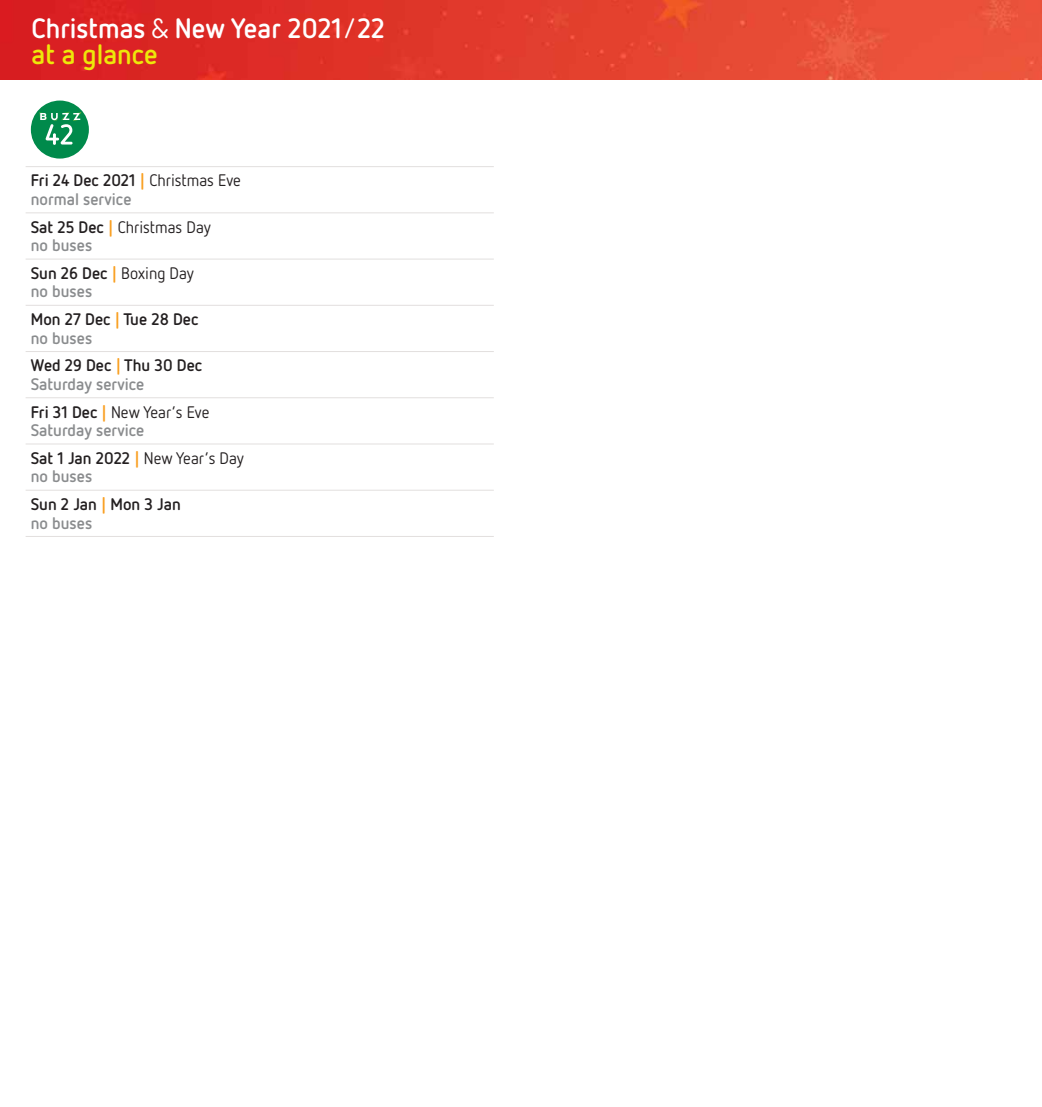
<style>
.page{position:relative;width:1042px;height:1107px;background:#fff}
.page>*{position:absolute;margin:0;border:0;box-sizing:border-box;transform-origin:0 0}
.t1{font:700 27.82px/25.9px "Netto OT";color:#fff}
.t2{font:16.62px/18.6px "Netto OT";color:#231f20}
.t3{font:700 16.62px/18.6px "Netto OT";color:#231f20}
.t4{font:700 16.62px/18.6px "Netto OT";color:#8a8c8e}
.s1{font-weight:400}
.s2{color:#ede80a}
.s3{color:#231f20}
.s4{color:#f99d1c}
.s5{font-weight:400;color:#231f20}
.s6{font-weight:700}
.s7{font-weight:700;color:#f99d1c}
.s8{font-weight:700;color:#8a8c8e}
.s9{color:#8a8c8e}
</style>
<div class="page">
<img style="left:0;top:1px;width:1041px;height:79px">
<hr style="left:26px;top:212px;width:468px;height:1px;background:#e2dfde">
<hr style="left:26px;top:258px;width:468px;height:1px;background:#e2dfde">
<hr style="left:26px;top:305px;width:468px;height:1px;background:#e2dfde">
<hr style="left:26px;top:351px;width:468px;height:1px;background:#e2dfde">
<hr style="left:26px;top:397px;width:468px;height:1px;background:#e2dfde">
<hr style="left:26px;top:443px;width:468px;height:1px;background:#e2dfde">
<hr style="left:26px;top:489px;width:468px;height:1px;background:#e2dfde">
<hr style="left:26px;top:166px;width:468px;height:1px;background:#e2dfde">
<hr style="left:26px;top:536px;width:468px;height:1px;background:#e2dfde">
<div style="left:31px;top:101px;width:58px;height:58px;background:#008a4b;border-radius:50%"></div>
<svg style="left:39px;top:112px;width:42px;height:33px"></svg>
<h1 class="t1" style="left:32px;top:18px;width:355px">Christmas <span class="s1">&amp;</span> New Year 2021<span class="s1">/</span>22 <span class="s2">at a glance</span></h1>
<p class="t4" style="left:31px;top:173px;width:211px"><span class="s3">Fri 24 Dec 2021</span> <span class="s4">|</span> <span class="s5">Christmas Eve </span>normal service</p>
<p class="t2" style="left:31px;top:217px;width:182px"><span class="s6">Sat 25 Dec</span> <span class="s7">|</span> Christmas Day <span class="s8">no buses</span></p>
<p class="t2" style="left:31px;top:264px;width:165px"><span class="s6">Sun 26 Dec</span> <span class="s7">|</span> Boxing Day <span class="s8">no buses</span></p>
<p class="t3" style="left:31px;top:312px;width:169px">Mon 27 Dec <span class="s4">|</span> Tue 28 Dec <span class="s9">no buses</span></p>
<p class="t3" style="left:31px;top:358px;width:173px">Wed 29 Dec <span class="s4">|</span> Thu 30 Dec<br><span class="s9">Saturday service</span></p>
<p class="t4" style="left:31px;top:404px;width:180px"><span class="s3">Fri 31 Dec</span> <span class="s4">|</span> <span class="s5">New Year’s Eve<br></span>Saturday service</p>
<p class="t2" style="left:31px;top:449px;width:215px"><span class="s6">Sat 1 Jan 2022</span> <span class="s7">|</span> New Year’s Day <span class="s8">no buses</span></p>
<p class="t3" style="left:31px;top:497px;width:151px">Sun 2 Jan <span class="s4">|</span> Mon 3 Jan <span class="s9">no buses</span></p>
</div>
